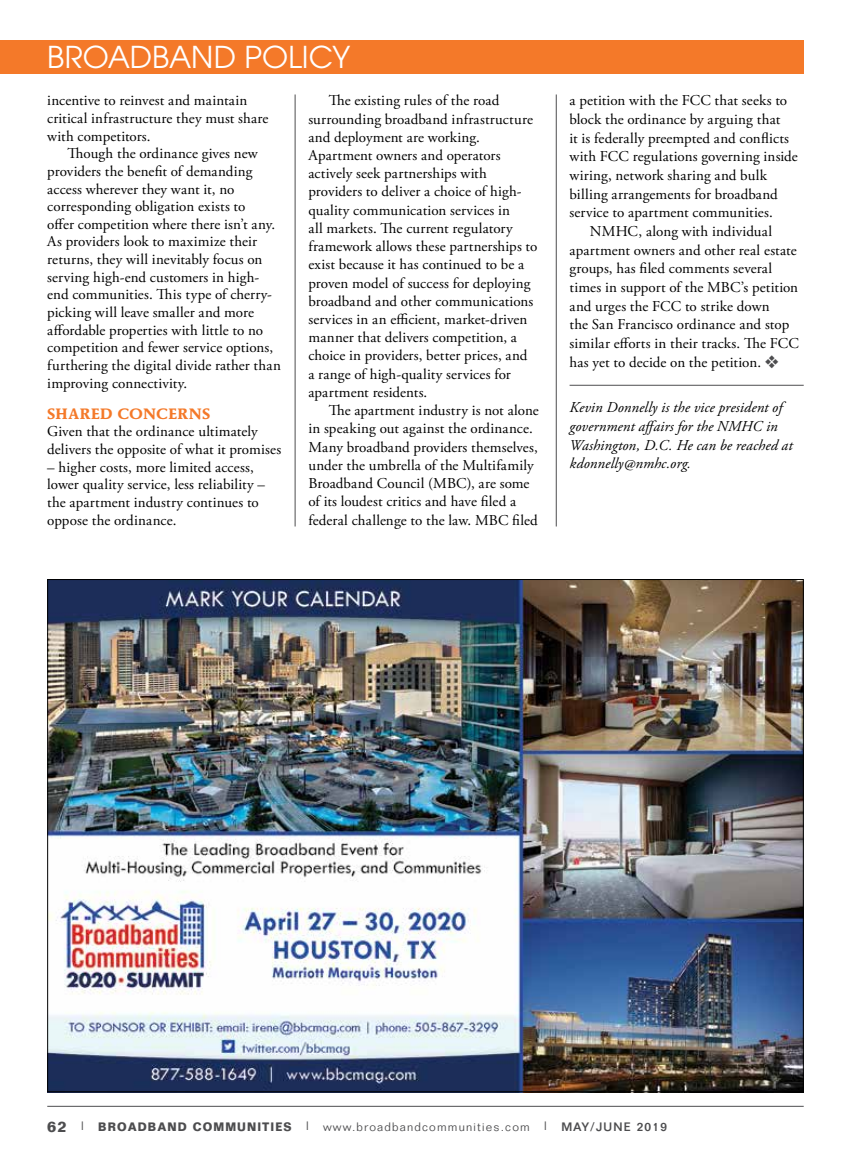
<style>
.page{position:relative;width:851px;height:1161px;background:#fff}
.page>*{position:absolute;margin:0;border:0;box-sizing:border-box;transform-origin:0 0}
.t1{font:30px "Avant Garde";color:#fff}
.t2{font:15px/17.7px "Adobe Garamond Pro";letter-spacing:.01em;color:#000}
.t3{font:italic 15px/18.8px "Adobe Garamond Pro";letter-spacing:.005em;color:#000}
.t4{font:700 15px "AT Mendoza Roman";letter-spacing:.015em;color:#f47929}
.t5{font:300 12px "Folio";letter-spacing:.1em;color:#4d4d4f}
.s1{color:#4d4d4f}
.s2{font-weight:700;font-size:15px}
.s3{font-weight:500}
.s4{font-weight:700}
</style>
<div class="page">
<div style="left:0;top:40px;width:803px;height:34px;background:#f47929"></div>
<hr style="left:47px;top:1106px;width:756px;height:1px;background:#4d4d4f">
<hr style="left:556px;top:94px;width:1px;height:432px;background:#4d4d4f">
<hr style="left:295px;top:94px;width:1px;height:432px;background:#4d4d4f">
<img style="left:49px;top:581px;width:752px;height:509px">
<hr style="left:569px;top:385px;width:234px;height:1px;background:#4d4d4f">
<h1 class="t1" style="left:47px;top:39px;width:304px">BROADBAND POLICY</h1>
<p class="t2" style="left:47px;top:92px;width:223px">incentive to reinvest and maintain critical infrastructure they must share with competitors.</p>
<p class="t2" style="left:47px;top:145px;width:235px;text-indent:20px">Though the ordinance gives new providers the benefit of demanding access wherever they want it, no corresponding obligation exists to<br>offer competition where there isn’t any.<br>As providers look to maximize their returns, they will inevitably focus on serving high-end customers in high&shy;end communities. This type of cherry&shy;picking will leave smaller and more affordable properties with little to no competition and fewer service options, furthering the digital divide rather than improving connectivity.</p>
<p class="t4" style="left:47px;top:404px;width:164px">SHARED CONCERNS</p>
<p class="t2" style="left:47px;top:423px;width:235px">Given that the ordinance ultimately delivers the opposite of what it promises</p>
<p class="t2" style="left:47px;top:459px;width:219px">– higher costs, more limited access, lower quality service, less reliability – the apartment industry continues to oppose the ordinance.</p>
<p class="t2" style="left:308px;top:92px;width:230px;line-height:18.3px;text-indent:20px">The existing rules of the road surrounding broadband infrastructure and deployment are working.<br>Apartment owners and operators actively seek partnerships with providers to deliver a choice of high&shy;quality communication services in<br>all markets. The current regulatory framework allows these partnerships to exist because it has continued to be a proven model of success for deploying broadband and other communications services in an efficient, market-driven manner that delivers competition, a choice in providers, better prices, and<br>a range of high-quality services for apartment residents.</p>
<p class="t2" style="left:308px;top:402px;width:232px;line-height:18.1px;text-indent:20px">The apartment industry is not alone in speaking out against the ordinance.<br>Many broadband providers themselves, under the umbrella of the Multifamily Broadband Council (MBC), are some of its loudest critics and have filed a federal challenge to the law. MBC filed</p>
<p class="t2" style="left:569px;top:92px;width:219px">a petition with the FCC that seeks to</p>
<p class="t2" style="left:569px;top:111px;width:212px">block the ordinance by arguing that</p>
<p class="t2" style="left:569px;top:130px;width:221px">it is federally preempted and conflicts</p>
<p class="t2" style="left:569px;top:148px;width:230px">with FCC regulations governing inside</p>
<p class="t2" style="left:569px;top:167px;width:199px">wiring, network sharing and bulk</p>
<p class="t2" style="left:569px;top:186px;width:210px">billing arrangements for broadband</p>
<p class="t2" style="left:569px;top:204px;width:205px">service to apartment communities.</p>
<p class="t2" style="left:590px;top:223px;width:184px">NMHC, along with individual</p>
<p class="t2" style="left:569px;top:242px;width:229px">apartment owners and other real estate</p>
<p class="t2" style="left:569px;top:260px;width:204px">groups, has filed comments several</p>
<p class="t2" style="left:569px;top:279px;width:230px">times in support of the MBC’s petition</p>
<p class="t2" style="left:569px;top:298px;width:202px">and urges the FCC to strike down</p>
<p class="t2" style="left:569px;top:316px;width:221px">the San Francisco ordinance and stop</p>
<p class="t2" style="left:569px;top:335px;width:231px">similar efforts in their tracks. The FCC</p>
<p class="t2" style="left:569px;top:354px;width:211px">has yet to decide on the petition. <span class="s1">❖</span></p>
<p class="t3" style="left:569px;top:399px;width:224px">Kevin Donnelly is the vice president of government affairs for the NMHC in Washington, D.C. He can be reached at kdonnelly@nmhc.org.</p>
<p class="t5" style="left:47px;top:1120px;width:621px"><span class="s2">62</span> <span class="s3">|</span> <span class="s4">BROADBAND COMMUNITIES</span> <span class="s3">|</span> www.broadbandcommunities.com <span class="s3">| MAY/JUNE 2019</span></p>
</div>
